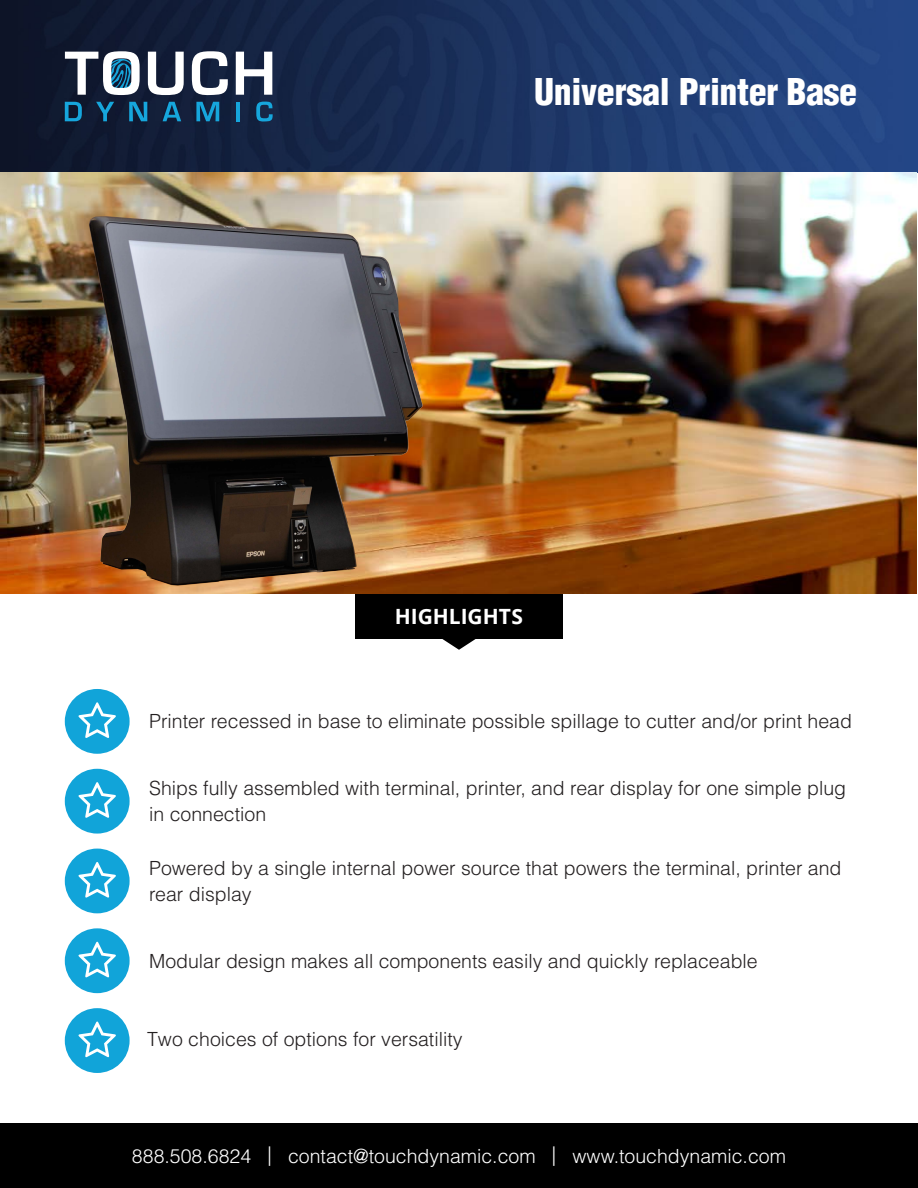
<style>
.page{position:relative;width:918px;height:1188px;background:#fff}
.page>*{position:absolute;margin:0;border:0;box-sizing:border-box;transform-origin:0 0}
.t1{font:900 condensed 36px "Helvetica LT Std";letter-spacing:-.01em;color:#fff}
.t2{font:700 21px "Open Sans";color:#fff}
.t3{font:300 19.5px/25.5px "Helvetica LT Std";color:#231f20}
.t4{font:300 19.5px "Helvetica LT Std";color:#fff}
</style>
<div class="page">
<div style="left:0;top:1123px;width:918px;height:65px;background:#000"></div>
<img style="left:0;top:0;width:918px;height:173px">
<svg style="left:65px;top:51px;width:75px;height:44px"></svg>
<svg style="left:148px;top:52px;width:36px;height:43px"></svg>
<svg style="left:192px;top:51px;width:36px;height:45px"></svg>
<svg style="left:236px;top:52px;width:36px;height:43px"></svg>
<svg style="left:65px;top:102px;width:17px;height:19px"></svg>
<svg style="left:96px;top:102px;width:18px;height:19px"></svg>
<svg style="left:129px;top:102px;width:18px;height:19px"></svg>
<svg style="left:163px;top:102px;width:18px;height:19px"></svg>
<svg style="left:196px;top:102px;width:23px;height:19px"></svg>
<hr style="left:236px;top:102px;width:4px;height:19px;background:#16a6dc">
<svg style="left:256px;top:102px;width:17px;height:20px"></svg>
<div style="left:355px;top:594px;width:208px;height:45px;background:#000"></div>
<svg style="left:442px;top:639px;width:34px;height:11px"></svg>
<div style="left:65px;top:769px;width:65px;height:65px;background:#11a4d9;border-radius:50%"></div>
<svg style="left:79px;top:782px;width:37px;height:36px"></svg>
<div style="left:65px;top:689px;width:65px;height:65px;background:#11a4d9;border-radius:50%"></div>
<svg style="left:79px;top:702px;width:37px;height:36px"></svg>
<div style="left:65px;top:849px;width:65px;height:64px;background:#11a4d9;border-radius:50%"></div>
<svg style="left:79px;top:862px;width:37px;height:36px"></svg>
<div style="left:65px;top:928px;width:65px;height:65px;background:#11a4d9;border-radius:50%"></div>
<svg style="left:79px;top:942px;width:37px;height:35px"></svg>
<div style="left:65px;top:1008px;width:65px;height:65px;background:#11a4d9;border-radius:50%"></div>
<svg style="left:79px;top:1022px;width:37px;height:35px"></svg>
<img style="left:0;top:173px;width:916px;height:420px">
<img style="left:71px;top:209px;width:358px;height:385px">
<p class="t1" style="left:534px;top:69px;width:325px">Universal Printer Base</p>
<p class="t2" style="left:395px;top:602px;width:130px">HIGHLIGHTS</p>
<p class="t3" style="left:149px;top:709px;width:704px">Printer recessed in base to eliminate possible spillage to cutter and/or print head</p>
<p class="t3" style="left:149px;top:776px;width:699px">Ships fully assembled with terminal, printer, and rear display for one simple plug in connection</p>
<p class="t3" style="left:149px;top:855px;width:694px">Powered by a single internal power source that powers the terminal, printer and rear display</p>
<p class="t3" style="left:149px;top:948px;width:610px">Modular design makes all components easily and quickly replaceable</p>
<p class="t3" style="left:147px;top:1026px;width:317px">Two choices of options for versatility</p>
<p class="t4" style="left:132px;top:1144px;width:656px">888.508.6824 | contact@touchdynamic.com | www.touchdynamic.com</p>
</div>
